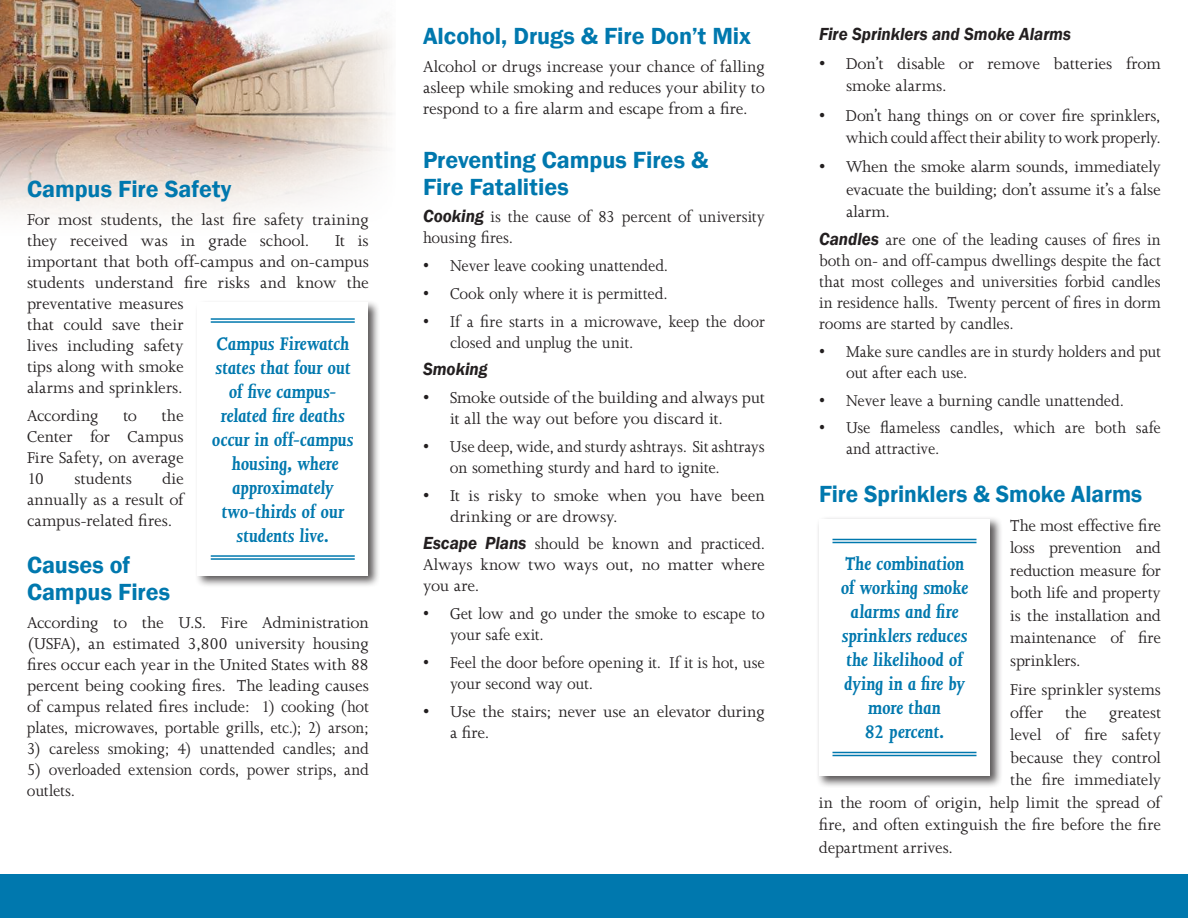
<style>
.page{position:relative;width:1188px;height:918px;background:#fff}
.page>*{position:absolute;margin:0;border:0;box-sizing:border-box;transform-origin:0 0}
.t1{font:600 24px/27px "Franklin Gothic";letter-spacing:-.005em;color:#0078ae}
.t2{font:italic 700 21px/24px "Joanna MT Std";color:#0078ae;text-align:center}
.t3{font:18px/21px "Joanna MT Std";letter-spacing:-.01em;color:#231f20}
.t4{font:18px/21px "Joanna MT Std";letter-spacing:-.01em;color:#231f20;scale:.95 1}
.t5{font:18px/21px "Joanna MT Std";letter-spacing:-.01em;color:#231f20;scale:.96 1}
.t6{font:italic 600 18px "Franklin Gothic";color:#231f20;scale:.95 1}
.s1{font-family:"Franklin Gothic";font-weight:600;font-style:italic}
</style>
<div class="page">
<img style="left:0;top:0;width:392px;height:215px">
<div style="left:0;top:875px;width:1188px;height:43px;background:#0078ae"></div>
<div style="left:816px;top:516px;width:186px;height:272px;background:#231f20;opacity:.75"></div>
<div style="left:819px;top:519px;width:171px;height:257px;background:#fff"></div>
<hr style="left:832px;top:539px;width:144px;height:1px;background:#0078ae">
<hr style="left:832px;top:542px;width:144px;height:1px;background:#0078ae">
<hr style="left:832px;top:752px;width:144px;height:1px;background:#0078ae">
<hr style="left:832px;top:755px;width:144px;height:1px;background:#0078ae">
<div style="left:194px;top:299px;width:186px;height:289px;background:#231f20;opacity:.75"></div>
<div style="left:197px;top:302px;width:171px;height:273px;background:#fff"></div>
<hr style="left:211px;top:318px;width:144px;height:2px;background:#0078ae">
<hr style="left:211px;top:321px;width:144px;height:2px;background:#0078ae">
<hr style="left:211px;top:555px;width:144px;height:2px;background:#0078ae">
<hr style="left:211px;top:558px;width:144px;height:2px;background:#0078ae">
<h1 class="t1" style="left:27px;top:176px;width:206px">Campus Fire Safety</h1>
<p class="t3" style="left:27px;top:209px;width:343px">For most students, the last fire safety training they received was in grade school.</p>
<p class="t3" style="left:27px;top:230px;width:343px;text-indent:308px">It is important that both off-campus and on-campus students understand fire risks and know the preventative measures<br>that could save their<br>lives including safety<br>tips along with smoke<br>alarms and sprinklers.</p>
<p class="t3" style="left:27px;top:405px;width:73px">According</p>
<p class="t3" style="left:123px;top:405px;width:16px">to</p>
<p class="t2" style="left:212px;top:332px;width:143px">Campus Firewatch states that four out of five campus&shy;related fire deaths occur in off-campus housing, where approximately two-thirds of our students live.</p>
<p class="t3" style="left:27px;top:405px;width:158px;text-align:justify;text-indent:135px">the Center for Campus Fire Safety, on average 10</p>
<p class="t3" style="left:27px;top:468px;width:158px;text-align:justify;text-indent:135px">die annually as a result of campus-related fires.</p>
<h1 class="t1" style="left:27px;top:552px;width:145px">Causes of<br>Campus Fires</h1>
<p class="t3" style="left:27px;top:612px;width:344px;text-align:justify">According to the U.S. Fire Administration (USFA), an estimated 3,800 university housing fires occur each year in the United States with 88 percent being cooking fires. The leading causes of campus related fires include: 1) cooking (hot plates, microwaves, portable grills, etc.); 2) arson;</p>
<p class="t4" style="left:27px;top:738px;width:361px">3) careless smoking; 4) unattended candles; and</p>
<p class="t4" style="left:27px;top:759px;width:361px">5) overloaded extension cords, power strips, and outlets.</p>
<p class="t3" style="left:74px;top:468px;width:59px">students</p>
<h1 class="t1" style="left:423px;top:23px;width:330px">Alcohol, Drugs &amp; Fire Don’t Mix</h1>
<p class="t3" style="left:423px;top:56px;width:343px;text-align:justify">Alcohol or drugs increase your chance of falling asleep while smoking and reduces your ability to respond to a fire alarm and escape from a fire.</p>
<h1 class="t1" style="left:423px;top:146px;width:287px">Preventing Campus Fires &amp;<br>Fire Fatalities</h1>
<p class="t4" style="left:423px;top:207px;width:361px"><span class="s1">Cooking</span> is the cause of 83 percent of university housing fires.</p>
<p class="t4" style="left:423px;top:255px;width:260px">• Never leave cooking unattended.</p>
<p class="t4" style="left:423px;top:283px;width:259px">• Cook only where it is permitted.</p>
<p class="t4" style="left:450px;top:311px;width:333px;text-indent:-27px">• If a fire starts in a microwave, keep the door closed and unplug the unit.</p>
<p class="t6" style="left:423px;top:358px;width:70px">Smoking</p>
<p class="t3" style="left:450px;top:387px;width:316px;text-indent:-27px">• Smoke outside of the building and always put it all the way out before you discard it.</p>
<p class="t5" style="left:450px;top:436px;width:330px;text-indent:-27px">• Use deep, wide, and sturdy ashtrays. Sit ashtrays on something sturdy and hard to ignite.</p>
<p class="t3" style="left:450px;top:485px;width:316px;text-indent:-27px">• It is risky to smoke when you have been drinking or are drowsy.</p>
<p class="t4" style="left:423px;top:534px;width:361px;text-align:justify"><span class="s1">Escape Plans</span> should be known and practiced.<br>Always know two ways out, no matter where you are.</p>
<p class="t4" style="left:450px;top:603px;width:333px;text-indent:-27px">• Get low and go under the smoke to escape to your safe exit.</p>
<p class="t4" style="left:450px;top:652px;width:333px;text-indent:-27px">• Feel the door before opening it. If it is hot, use your second way out.</p>
<p class="t3" style="left:450px;top:701px;width:316px;text-indent:-27px">• Use the stairs; never use an elevator during a fire.</p>
<p class="t6" style="left:819px;top:22px;width:267px">Fire Sprinklers and Smoke Alarms</p>
<p class="t3" style="left:846px;top:52px;width:316px;line-height:22.5px;text-indent:-27px">• Don’t disable or remove batteries from smoke alarms.</p>
<p class="t3" style="left:819px;top:104px;width:343px;line-height:22.5px;text-align:right">• Don’t hang things on or cover fire sprinklers, which could affect their ability to work properly.</p>
<p class="t3" style="left:846px;top:156px;width:316px;line-height:22.5px;text-align:justify;text-indent:-27px">• When the smoke alarm sounds, immediately evacuate the building; don’t assume it’s a false alarm.</p>
<p class="t4" style="left:819px;top:229px;width:361px;text-align:justify"><span class="s1">Candles</span> are one of the leading causes of fires in both on- and off-campus dwellings despite the fact that most colleges and universities forbid candles in residence halls. Twenty percent of fires in dorm rooms are started by candles.</p>
<p class="t4" style="left:846px;top:341px;width:333px;text-indent:-27px">• Make sure candles are in sturdy holders and put out after each use.</p>
<p class="t4" style="left:819px;top:390px;width:323px">• Never leave a burning candle unattended.</p>
<p class="t4" style="left:846px;top:418px;width:333px;text-indent:-27px">• Use flameless candles, which are both safe and attractive.</p>
<h1 class="t1" style="left:819px;top:480px;width:325px">Fire Sprinklers &amp; Smoke Alarms</h1>
<p class="t3" style="left:1010px;top:514px;width:152px;line-height:22.5px;text-align:justify">The most effective fire loss prevention and reduction measure for both life and property is the installation and maintenance of fire sprinklers.</p>
<p class="t3" style="left:1010px;top:679px;width:152px">Fire sprinkler systems</p>
<p class="t3" style="left:1010px;top:702px;width:152px">offer the greatest</p>
<p class="t3" style="left:1010px;top:724px;width:152px">level of fire safety</p>
<p class="t3" style="left:1010px;top:747px;width:152px">because they control</p>
<p class="t3" style="left:1010px;top:769px;width:152px">the fire immediately</p>
<p class="t3" style="left:819px;top:792px;width:343px">in the room of origin, help limit the spread of</p>
<p class="t3" style="left:819px;top:814px;width:343px">fire, and often extinguish the fire before the fire</p>
<p class="t3" style="left:819px;top:837px;width:135px">department arrives.</p>
<p class="t2" style="left:841px;top:552px;width:129px">The combination of working smoke alarms and fire sprinklers reduces the likelihood of dying in a fire by more than<br>82 percent.</p>
</div>
